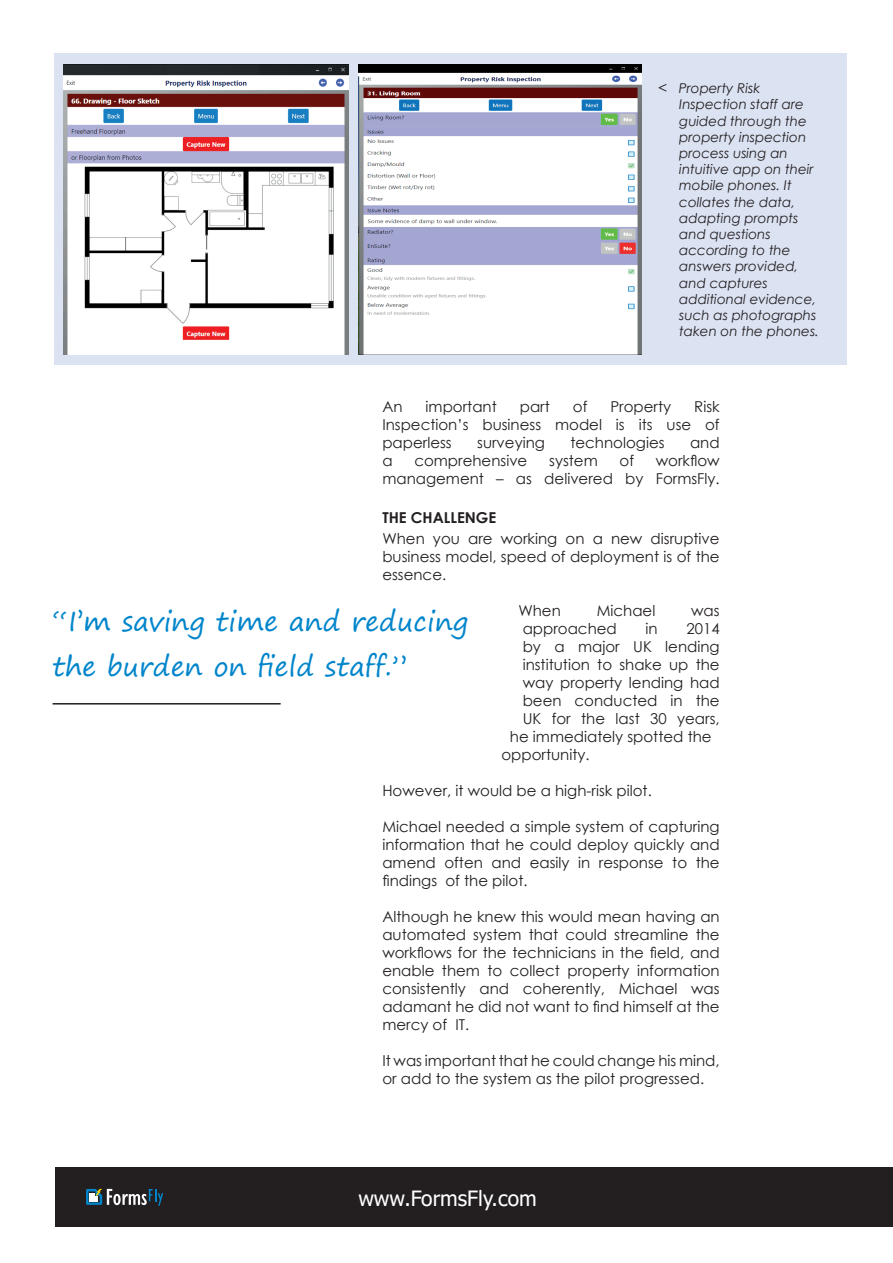
<style>
.page{position:relative;width:893px;height:1263px;background:#fff}
.page>*{position:absolute;margin:0;border:0;box-sizing:border-box;transform-origin:0 0}
.t1{font:27px/45px "Segoe Print";color:#0085cb}
.t2{font:21px "Tahoma";color:#fff}
.t3{font:15px/18px "Century Gothic";color:#231f20;text-align:justify}
.t4{font:700 15px "Century Gothic";color:#231f20}
.t5{font:italic 13.5px/16.2px "Century Gothic";color:#231f20}
.s1{font-size:15px}
</style>
<div class="page">
<div style="left:500px;top:1167px;width:393px;height:60px;background:#231f20"></div>
<div style="left:55px;top:1167px;width:785px;height:60px;background:#231f20"></div>
<div style="left:54px;top:53px;width:792px;height:312px;background:#dbe2f2"></div>
<img style="left:358px;top:64px;width:284px;height:290px">
<hr style="left:53px;top:703px;width:228px;height:1px;background:#231f20">
<svg style="left:86px;top:1189px;width:77px;height:17px"></svg>
<img style="left:64px;top:64px;width:284px;height:291px">
<p class="t5" style="left:679px;top:80px;width:141px;text-indent:-21px"><span class="s1">&lt;</span> Property Risk<br>Inspection staff are guided through the property inspection process using an intuitive app on their mobile phones. It collates the data, adapting prompts and questions according to the answers provided, and captures additional evidence, such as photographs taken on the phones.</p>
<p class="t3" style="left:382px;top:397px;width:22px">An</p>
<p class="t3" style="left:426px;top:397px;width:73px">important</p>
<p class="t3" style="left:520px;top:397px;width:32px">part</p>
<p class="t3" style="left:573px;top:397px;width:16px">of</p>
<p class="t3" style="left:610px;top:397px;width:62px">Property</p>
<p class="t3" style="left:382px;top:397px;width:339px;text-indent:312px">Risk Inspection’s business model is its use of paperless</p>
<p class="t3" style="left:477px;top:433px;width:69px">surveying</p>
<p class="t3" style="left:570px;top:433px;width:96px">technologies</p>
<p class="t3" style="left:690px;top:433px;width:31px">and</p>
<p class="t3" style="left:382px;top:451px;width:339px;text-align:right">workflow<br>management – as delivered by FormsFly.</p>
<p class="t4" style="left:382px;top:506px;width:116px">THE CHALLENGE</p>
<p class="t3" style="left:382px;top:529px;width:339px">When you are working on a new disruptive business model, speed of deployment is of the essence.</p>
<p class="t3" style="left:518px;top:601px;width:44px">When</p>
<p class="t3" style="left:597px;top:601px;width:60px">Michael</p>
<p class="t3" style="left:691px;top:601px;width:30px">was</p>
<p class="t3" style="left:523px;top:619px;width:96px">approached</p>
<p class="t3" style="left:646px;top:619px;width:14px">in</p>
<p class="t3" style="left:686px;top:619px;width:35px">2014</p>
<p class="t3" style="left:523px;top:637px;width:199px">by a major UK lending</p>
<p class="t3" style="left:523px;top:655px;width:199px">institution to shake up the</p>
<p class="t3" style="left:523px;top:673px;width:199px">way property lending had</p>
<p class="t3" style="left:523px;top:691px;width:199px">been conducted in the</p>
<p class="t3" style="left:523px;top:709px;width:198px">UK for the last 30 years,</p>
<p class="t3" style="left:510px;top:727px;width:203px">he immediately spotted the</p>
<p class="t3" style="left:501px;top:745px;width:90px">opportunity.</p>
<p class="t3" style="left:382px;top:781px;width:271px">However, it would be a high-risk pilot.</p>
<p class="t3" style="left:382px;top:817px;width:339px">Michael needed a simple system of capturing information that he could deploy quickly and amend often and easily in response to the findings of the pilot.</p>
<p class="t3" style="left:382px;top:907px;width:339px">Although he knew this would mean having an automated system that could streamline the workflows for the technicians in the field, and enable them to collect property information consistently and coherently, Michael was adamant he did not want to find himself at the mercy of IT.</p>
<p class="t3" style="left:382px;top:1051px;width:339px">It was important that he could change his mind, or add to the system as the pilot progressed.</p>
<p class="t3" style="left:382px;top:451px;width:12px">a</p>
<p class="t3" style="left:414px;top:451px;width:115px">comprehensive</p>
<p class="t3" style="left:549px;top:451px;width:50px">system</p>
<p class="t3" style="left:619px;top:451px;width:16px">of</p>
<h1 class="t1" style="left:53px;top:598px;width:417px">“I’m saving time and reducing the burden on field staff.”</h1>
<h2 class="t2" style="left:358px;top:1184px;width:180px">www.FormsFly.com</h2>
</div>
